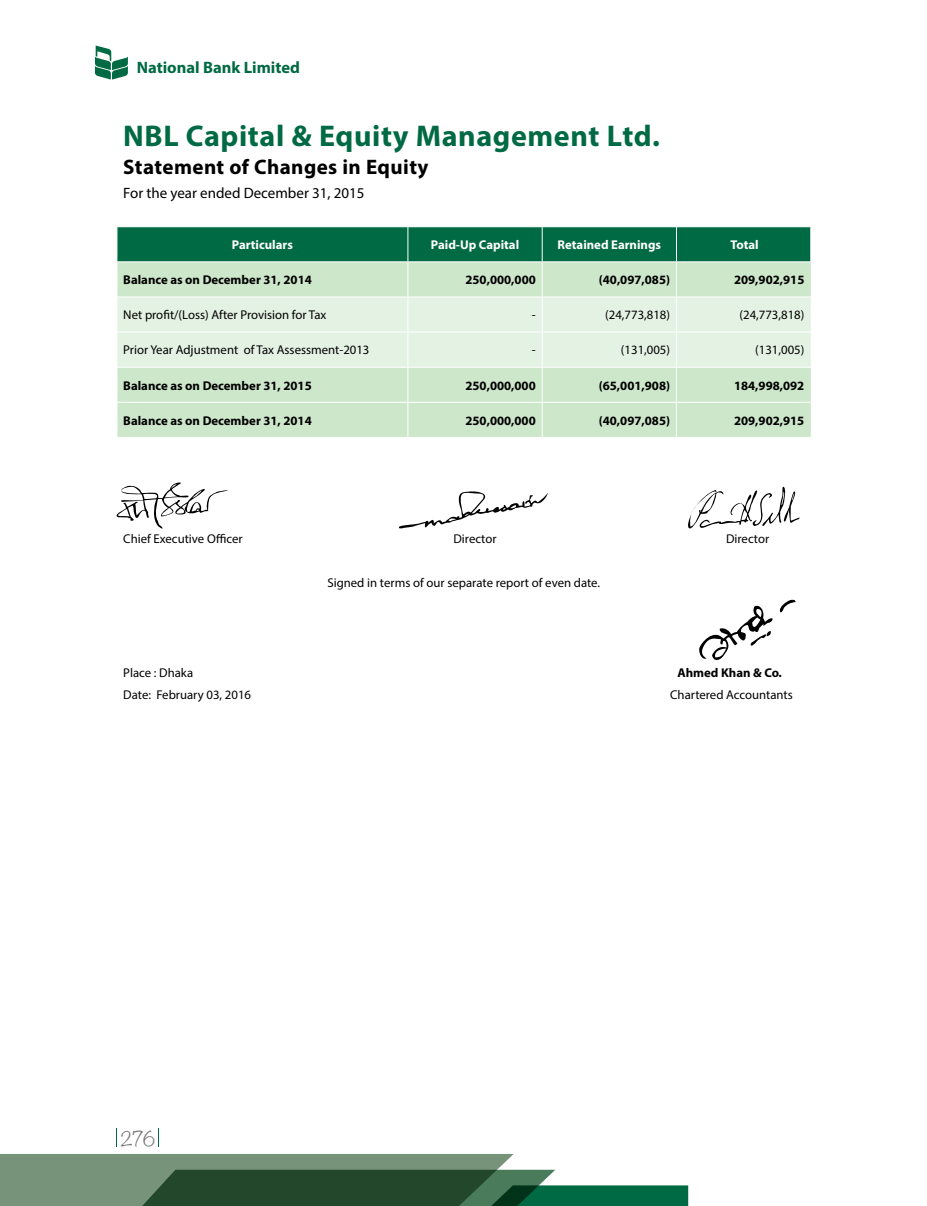
<style>
.page{position:relative;width:927px;height:1206px;background:#fff}
.page>*{position:absolute;margin:0;border:0;box-sizing:border-box;transform-origin:0 0}
.t1{font:700 30px "Myriad Pro";letter-spacing:.02em;color:#006a44}
.t2{font:700 21px "Myriad Pro";letter-spacing:.02em;color:#000}
.t3{font:300 18px "Noteworthy";color:#77787b}
.t4{font:700 16.5px "Myriad Pro";color:#006a44}
.t5{font:15px "Myriad Pro";color:#000}
.t6{font:12.75px "Myriad Pro";color:#000}
.t7{font:700 12.75px "Myriad Pro";color:#000}
.t8{font:700 12.75px "Myriad Pro";color:#fff}
</style>
<div class="page">
<svg style="left:95px;top:45px;width:33px;height:35px"></svg>
<svg style="left:0;top:1154px;width:688px;height:51px;background:#60836c"></svg>
<svg style="left:158px;top:1128px;width:1px;height:18px"></svg>
<div style="left:118px;top:227px;width:692px;height:34px;background:#006a44"></div>
<div style="left:118px;top:262px;width:289px;height:175px;background:#cde7ca"></div>
<div style="left:408px;top:262px;width:402px;height:175px;background:#cde7ca"></div>
<div style="left:118px;top:297px;width:692px;height:70px;background:#e4f2e3"></div>
<hr style="left:542px;top:262px;width:1px;height:34px;background:#fff">
<hr style="left:676px;top:262px;width:1px;height:34px;background:#fff">
<hr style="left:408px;top:296px;width:134px;height:1px;background:#fff">
<hr style="left:542px;top:296px;width:134px;height:1px;background:#fff">
<hr style="left:542px;top:297px;width:1px;height:34px;background:#fff">
<hr style="left:676px;top:296px;width:134px;height:1px;background:#fff">
<hr style="left:676px;top:297px;width:1px;height:34px;background:#fff">
<hr style="left:408px;top:331px;width:134px;height:1px;background:#fff">
<hr style="left:542px;top:331px;width:134px;height:1px;background:#fff">
<hr style="left:542px;top:332px;width:1px;height:35px;background:#fff">
<hr style="left:676px;top:331px;width:134px;height:1px;background:#fff">
<hr style="left:676px;top:332px;width:1px;height:35px;background:#fff">
<hr style="left:408px;top:367px;width:134px;height:1px;background:#fff">
<hr style="left:542px;top:367px;width:134px;height:1px;background:#fff">
<hr style="left:542px;top:367px;width:1px;height:35px;background:#fff">
<hr style="left:676px;top:367px;width:134px;height:1px;background:#fff">
<hr style="left:676px;top:367px;width:1px;height:35px;background:#fff">
<hr style="left:408px;top:402px;width:134px;height:1px;background:#fff">
<hr style="left:542px;top:402px;width:134px;height:1px;background:#fff">
<hr style="left:542px;top:402px;width:1px;height:35px;background:#fff">
<hr style="left:676px;top:402px;width:134px;height:1px;background:#fff">
<hr style="left:676px;top:402px;width:1px;height:35px;background:#fff">
<hr style="left:407px;top:227px;width:1px;height:34px;background:#fff">
<hr style="left:542px;top:227px;width:1px;height:34px;background:#fff">
<hr style="left:676px;top:227px;width:1px;height:34px;background:#fff">
<hr style="left:117px;top:296px;width:291px;height:1px;background:#fff">
<hr style="left:407px;top:297px;width:1px;height:34px;background:#fff">
<hr style="left:117px;top:331px;width:291px;height:1px;background:#fff">
<hr style="left:407px;top:332px;width:1px;height:35px;background:#fff">
<hr style="left:117px;top:367px;width:291px;height:1px;background:#fff">
<hr style="left:117px;top:402px;width:291px;height:1px;background:#fff">
<svg style="left:699px;top:605px;width:74px;height:55px"></svg>
<svg style="left:779px;top:599px;width:17px;height:14px"></svg>
<svg style="left:688px;top:486px;width:111px;height:43px"></svg>
<svg style="left:116px;top:482px;width:112px;height:46px"></svg>
<svg style="left:398px;top:491px;width:150px;height:38px"></svg>
<p class="t4" style="left:137px;top:57px;width:165px">National Bank Limited</p>
<h1 class="t1" style="left:123px;top:116px;width:538px">NBL Capital &amp; Equity Management Ltd.</h1>
<h2 class="t2" style="left:123px;top:153px;width:307px">Statement of Changes in Equity</h2>
<p class="t5" style="left:123px;top:184px;width:243px">For the year ended December 31, 2015</p>
<p class="t8" style="left:232px;top:236px;width:62px">Particulars</p>
<p class="t8" style="left:431px;top:236px;width:90px">Paid-Up Capital</p>
<p class="t8" style="left:557px;top:236px;width:105px">Retained Earnings</p>
<p class="t8" style="left:730px;top:236px;width:30px">Total</p>
<p class="t7" style="left:123px;top:271px;width:190px">Balance as on December 31, 2014</p>
<p class="t7" style="left:465px;top:271px;width:72px">250,000,000</p>
<p class="t7" style="left:599px;top:271px;width:73px">(40,097,085)</p>
<p class="t7" style="left:734px;top:271px;width:72px">209,902,915</p>
<p class="t6" style="left:123px;top:307px;width:205px">Net profit/(Loss) After Provision for Tax</p>
<p class="t6" style="left:532px;top:307px;width:5px">-</p>
<p class="t6" style="left:605px;top:307px;width:66px">(24,773,818)</p>
<p class="t6" style="left:739px;top:307px;width:66px">(24,773,818)</p>
<p class="t6" style="left:123px;top:342px;width:248px">Prior Year Adjustment of Tax Assessment-2013</p>
<p class="t6" style="left:532px;top:342px;width:5px">-</p>
<p class="t6" style="left:621px;top:342px;width:51px">(131,005)</p>
<p class="t6" style="left:755px;top:342px;width:51px">(131,005)</p>
<p class="t7" style="left:123px;top:377px;width:190px">Balance as on December 31, 2015</p>
<p class="t7" style="left:465px;top:377px;width:72px">250,000,000</p>
<p class="t7" style="left:598px;top:377px;width:73px">(65,001,908)</p>
<p class="t7" style="left:734px;top:377px;width:72px">184,998,092</p>
<p class="t7" style="left:123px;top:412px;width:190px">Balance as on December 31, 2014</p>
<p class="t7" style="left:465px;top:412px;width:72px">250,000,000</p>
<p class="t7" style="left:598px;top:412px;width:73px">(40,097,085)</p>
<p class="t7" style="left:734px;top:412px;width:72px">209,902,915</p>
<p class="t6" style="left:123px;top:530px;width:121px">Chief Executive Officer</p>
<p class="t6" style="left:453px;top:530px;width:45px">Director</p>
<p class="t6" style="left:726px;top:530px;width:45px">Director</p>
<p class="t6" style="left:327px;top:575px;width:274px">Signed in terms of our separate report of even date.</p>
<p class="t6" style="left:123px;top:664px;width:72px">Place : Dhaka</p>
<p class="t7" style="left:677px;top:664px;width:106px">Ahmed Khan &amp; Co.</p>
<p class="t6" style="left:123px;top:686px;width:129px">Date: February 03, 2016</p>
<p class="t6" style="left:670px;top:686px;width:124px">Chartered Accountants</p>
<h3 class="t3" style="left:121px;top:1122px;width:36px">276</h3>
</div>
